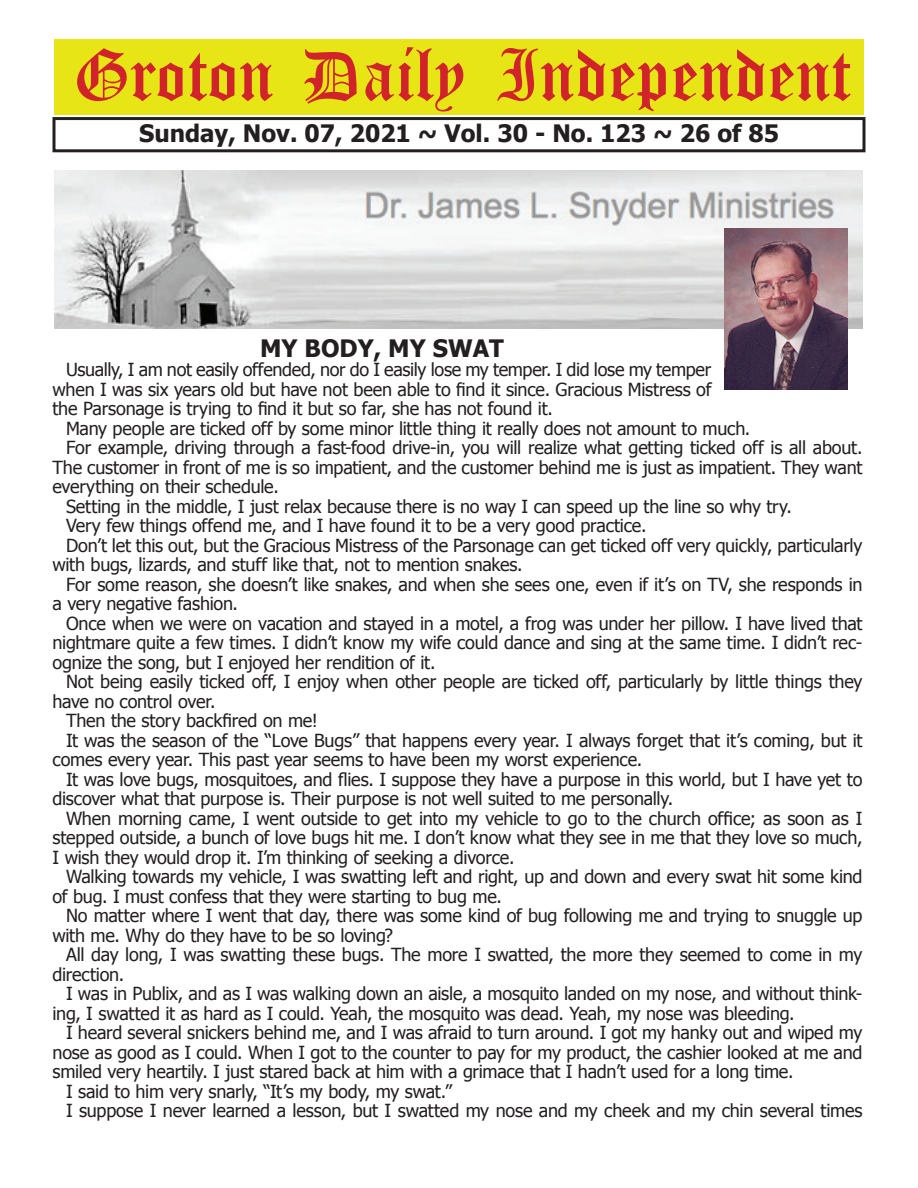
<style>
.page{position:relative;width:918px;height:1188px;background:#fff}
.page>*{position:absolute;margin:0;border:0;box-sizing:border-box;transform-origin:0 0}
.t1{font:54px "Old English Five";color:#d1232a}
.t2{font:700 24px "Tahoma";color:#231f20}
.t3{font:18px/19.5px "Tahoma";letter-spacing:-.01em;color:#231f20;text-align:justify}
</style>
<div class="page">
<div style="left:52px;top:117px;width:814px;height:35px;border:3px solid #231f20"></div>
<div style="left:54px;top:40px;width:810px;height:75px;background:#e7e515"></div>
<img style="left:54px;top:171px;width:809px;height:157px">
<img style="left:725px;top:228px;width:122px;height:162px">
<h1 class="t1" style="left:73px;top:50px;width:779px">Groton Daily Independent</h1>
<h2 class="t2" style="left:139px;top:116px;width:641px">Sunday, Nov. 07, 2021 ~ Vol. 30 - No. 123 ~ 26 of 85</h2>
<h2 class="t2" style="left:260px;top:331px;width:245px">MY BODY, MY SWAT</h2>
<p class="t3" style="left:52px;top:359px;width:660px;text-indent:14px">Usually, I am not easily offended, nor do I easily lose my temper. I did lose my temper when I was six years old but have not been able to find it since. Gracious Mistress of the Parsonage is trying to find it but so far, she has not found it.</p>
<p class="t3" style="left:66px;top:418px;width:686px">Many people are ticked off by some minor little thing it really does not amount to much.</p>
<p class="t3" style="left:66px;top:437px;width:798px">For example, driving through a fast-food drive-in, you will realize what getting ticked off is all about.</p>
<p class="t3" style="left:52px;top:457px;width:811px">The customer in front of me is so impatient, and the customer behind me is just as impatient. They want</p>
<p class="t3" style="left:52px;top:476px;width:228px">everything on their schedule.</p>
<p class="t3" style="left:66px;top:496px;width:727px">Setting in the middle, I just relax because there is no way I can speed up the line so why try.</p>
<p class="t3" style="left:66px;top:515px;width:582px">Very few things offend me, and I have found it to be a very good practice.</p>
<p class="t3" style="left:66px;top:535px;width:798px">Don’t let this out, but the Gracious Mistress of the Parsonage can get ticked off very quickly, particularly</p>
<p class="t3" style="left:52px;top:554px;width:472px">with bugs, lizards, and stuff like that, not to mention snakes.</p>
<p class="t3" style="left:66px;top:574px;width:798px">For some reason, she doesn’t like snakes, and when she sees one, even if it’s on TV, she responds in</p>
<p class="t3" style="left:52px;top:593px;width:187px">a very negative fashion.</p>
<p class="t3" style="left:66px;top:613px;width:798px">Once when we were on vacation and stayed in a motel, a frog was under her pillow. I have lived that</p>
<p class="t3" style="left:52px;top:632px;width:811px">nightmare quite a few times. I didn’t know my wife could dance and sing at the same time. I didn’t rec-</p>
<p class="t3" style="left:52px;top:652px;width:385px">ognize the song, but I enjoyed her rendition of it.</p>
<p class="t3" style="left:66px;top:671px;width:798px">Not being easily ticked off, I enjoy when other people are ticked off, particularly by little things they</p>
<p class="t3" style="left:52px;top:691px;width:165px">have no control over.</p>
<p class="t3" style="left:66px;top:710px;width:253px">Then the story backfired on me!</p>
<p class="t3" style="left:66px;top:730px;width:798px">It was the season of the “Love Bugs” that happens every year. I always forget that it’s coming, but it</p>
<p class="t3" style="left:52px;top:749px;width:591px">comes every year. This past year seems to have been my worst experience.</p>
<p class="t3" style="left:66px;top:769px;width:798px">It was love bugs, mosquitoes, and flies. I suppose they have a purpose in this world, but I have yet to</p>
<p class="t3" style="left:52px;top:788px;width:622px">discover what that purpose is. Their purpose is not well suited to me personally.</p>
<p class="t3" style="left:66px;top:808px;width:798px">When morning came, I went outside to get into my vehicle to go to the church office; as soon as I</p>
<p class="t3" style="left:52px;top:827px;width:811px">stepped outside, a bunch of love bugs hit me. I don’t know what they see in me that they love so much,</p>
<p class="t3" style="left:52px;top:847px;width:463px">I wish they would drop it. I’m thinking of seeking a divorce.</p>
<p class="t3" style="left:66px;top:866px;width:798px">Walking towards my vehicle, I was swatting left and right, up and down and every swat hit some kind</p>
<p class="t3" style="left:52px;top:886px;width:451px">of bug. I must confess that they were starting to bug me.</p>
<p class="t3" style="left:66px;top:905px;width:798px">No matter where I went that day, there was some kind of bug following me and trying to snuggle up</p>
<p class="t3" style="left:52px;top:925px;width:342px">with me. Why do they have to be so loving?</p>
<p class="t3" style="left:66px;top:944px;width:798px">All day long, I was swatting these bugs. The more I swatted, the more they seemed to come in my</p>
<p class="t3" style="left:52px;top:964px;width:73px">direction.</p>
<p class="t3" style="left:66px;top:983px;width:798px">I was in Publix, and as I was walking down an aisle, a mosquito landed on my nose, and without think-</p>
<p class="t3" style="left:52px;top:1003px;width:744px">ing, I swatted it as hard as I could. Yeah, the mosquito was dead. Yeah, my nose was bleeding.</p>
<p class="t3" style="left:66px;top:1022px;width:798px">I heard several snickers behind me, and I was afraid to turn around. I got my hanky out and wiped my</p>
<p class="t3" style="left:52px;top:1042px;width:811px">nose as good as I could. When I got to the counter to pay for my product, the cashier looked at me and</p>
<p class="t3" style="left:52px;top:1061px;width:743px">smiled very heartily. I just stared back at him with a grimace that I hadn’t used for a long time.</p>
<p class="t3" style="left:66px;top:1081px;width:388px">I said to him very snarly, “It’s my body, my swat.”</p>
<p class="t3" style="left:66px;top:1100px;width:798px">I suppose I never learned a lesson, but I swatted my nose and my cheek and my chin several times</p>
</div>
